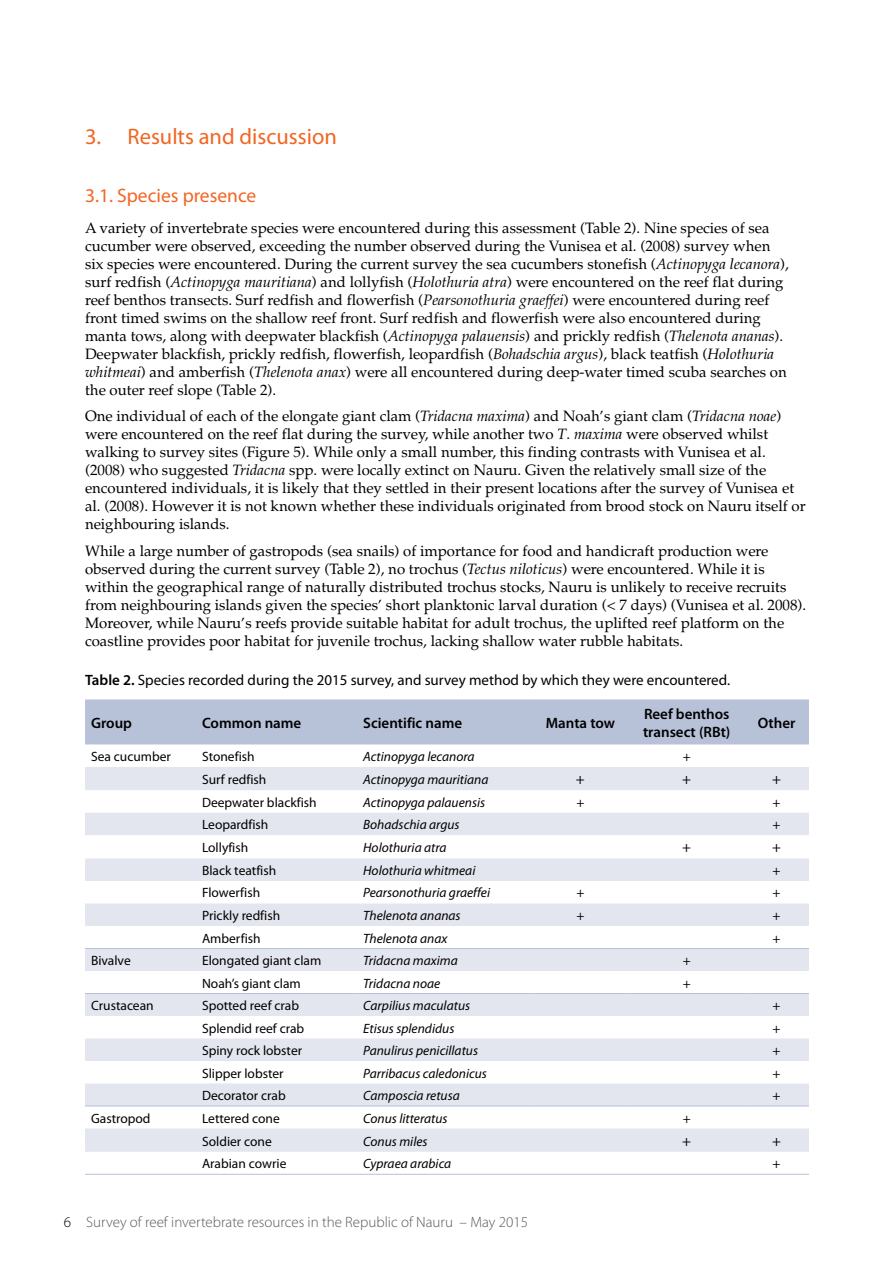
<style>
.page{position:relative;width:893px;height:1263px;background:#fff}
.page>*{position:absolute;margin:0;border:0;box-sizing:border-box;transform-origin:0 0}
.t1{font:22.5px "Myriad Pro";color:#f26522}
.t2{font:19.5px "Myriad Pro";color:#f26522}
.t3{font:15px/18px "Palatino";color:#000}
.t4{font:15px "Myriad Pro";color:#000}
.t5{font:600 15px/18px "Myriad Pro";color:#000}
.t6{font:300 15px "Myriad Pro";color:#58595b}
.t7{font:italic 13.5px "Myriad Pro";color:#000}
.t8{font:13.5px "Myriad Pro";color:#000}
.s1{font-style:italic}
.s2{font-weight:600}
.s3{color:#000}
</style>
<div class="page">
<div style="left:85px;top:699px;width:724px;height:45px;background:#b7c1d8"></div>
<svg style="left:85px;top:767px;width:724px;height:385px;fill:#e3e6ef"></svg>
<hr style="left:85px;top:1174px;width:111px;height:1px;background:#b7c1d8">
<hr style="left:196px;top:1174px;width:161px;height:1px;background:#b7c1d8">
<hr style="left:357px;top:1174px;width:174px;height:1px;background:#b7c1d8">
<hr style="left:531px;top:1174px;width:98px;height:1px;background:#b7c1d8">
<hr style="left:629px;top:1174px;width:115px;height:1px;background:#b7c1d8">
<hr style="left:744px;top:1174px;width:65px;height:1px;background:#b7c1d8">
<hr style="left:85px;top:948px;width:111px;height:1px;background:#b7c1d8">
<hr style="left:196px;top:948px;width:161px;height:1px;background:#b7c1d8">
<hr style="left:357px;top:948px;width:174px;height:1px;background:#b7c1d8">
<hr style="left:531px;top:948px;width:98px;height:1px;background:#b7c1d8">
<hr style="left:629px;top:948px;width:115px;height:1px;background:#b7c1d8">
<hr style="left:744px;top:948px;width:65px;height:1px;background:#b7c1d8">
<hr style="left:85px;top:993px;width:111px;height:1px;background:#b7c1d8">
<hr style="left:196px;top:993px;width:161px;height:1px;background:#b7c1d8">
<hr style="left:357px;top:993px;width:174px;height:1px;background:#b7c1d8">
<hr style="left:531px;top:993px;width:98px;height:1px;background:#b7c1d8">
<hr style="left:629px;top:993px;width:115px;height:1px;background:#b7c1d8">
<hr style="left:744px;top:993px;width:65px;height:1px;background:#b7c1d8">
<hr style="left:85px;top:1106px;width:111px;height:1px;background:#b7c1d8">
<hr style="left:196px;top:1106px;width:161px;height:1px;background:#b7c1d8">
<hr style="left:357px;top:1106px;width:174px;height:1px;background:#b7c1d8">
<hr style="left:531px;top:1106px;width:98px;height:1px;background:#b7c1d8">
<hr style="left:629px;top:1106px;width:115px;height:1px;background:#b7c1d8">
<hr style="left:744px;top:1106px;width:65px;height:1px;background:#b7c1d8">
<h1 class="t1" style="left:85px;top:123px;width:253px">3. Results and discussion</h1>
<h2 class="t2" style="left:85px;top:183px;width:173px">3.1. Species presence</h2>
<p class="t3" style="left:85px;top:219px;width:705px">A variety of invertebrate species were encountered during this assessment (Table 2). Nine species of sea cucumber were observed, exceeding the number observed during the Vunisea et al. (2008) survey when six species were encountered. During the current survey the sea cucumbers stonefish (<span class="s1">Actinopyga lecanora</span>), surf redfish (<span class="s1">Actinopyga mauritiana</span>) and lollyfish (<span class="s1">Holothuria atra</span>) were encountered on the reef flat during reef benthos transects. Surf redfish and flowerfish (<span class="s1">Pearsonothuria graeffei</span>) were encountered during reef front timed swims on the shallow reef front. Surf redfish and flowerfish were also encountered during manta tows, along with deepwater blackfish (<span class="s1">Actinopyga palauensis</span>) and prickly redfish (<span class="s1">Thelenota ananas</span>).<br>Deepwater blackfish, prickly redfish, flowerfish, leopardfish (<span class="s1">Bohadschia argus</span>), black teatfish (<span class="s1">Holothuria whitmeai</span>) and amberfish (<span class="s1">Thelenota anax</span>) were all encountered during deep-water timed scuba searches on the outer reef slope (Table 2).</p>
<p class="t3" style="left:85px;top:407px;width:722px">One individual of each of the elongate giant clam (<span class="s1">Tridacna maxima</span>) and Noah’s giant clam (<span class="s1">Tridacna noae</span>) were encountered on the reef flat during the survey, while another two <span class="s1">T</span>. <span class="s1">maxima</span> were observed whilst walking to survey sites (Figure 5). While only a small number, this finding contrasts with Vunisea et al. (2008) who suggested <span class="s1">Tridacna</span> spp. were locally extinct on Nauru. Given the relatively small size of the encountered individuals, it is likely that they settled in their present locations after the survey of Vunisea et al. (2008). However it is not known whether these individuals originated from brood stock on Nauru itself or neighbouring islands.</p>
<p class="t3" style="left:85px;top:542px;width:723px">While a large number of gastropods (sea snails) of importance for food and handicraft production were observed during the current survey (Table 2), no trochus (<span class="s1">Tectus niloticus</span>) were encountered. While it is within the geographical range of naturally distributed trochus stocks, Nauru is unlikely to receive recruits from neighbouring islands given the species’ short planktonic larval duration (&lt; 7 days) (Vunisea et al. 2008).<br>Moreover, while Nauru’s reefs provide suitable habitat for adult trochus, the uplifted reef platform on the coastline provides poor habitat for juvenile trochus, lacking shallow water rubble habitats.</p>
<p class="t4" style="left:85px;top:671px;width:647px"><span class="s2">Table 2.</span> Species recorded during the 2015 survey, and survey method by which they were encountered.</p>
<p class="t5" style="left:91px;top:713px;width:43px">Group</p>
<p class="t5" style="left:202px;top:713px;width:101px">Common name</p>
<p class="t5" style="left:363px;top:713px;width:100px">Scientific name</p>
<p class="t5" style="left:546px;top:713px;width:71px">Manta tow</p>
<p class="t5" style="left:643px;top:704px;width:89px">Reef benthos transect (RBt)</p>
<p class="t5" style="left:758px;top:713px;width:39px">Other</p>
<p class="t8" style="left:91px;top:748px;width:81px">Sea cucumber</p>
<p class="t8" style="left:202px;top:748px;width:54px">Stonefish</p>
<p class="t7" style="left:363px;top:748px;width:113px">Actinopyga lecanora</p>
<p class="t8" style="left:683px;top:748px;width:10px">+</p>
<p class="t8" style="left:202px;top:771px;width:66px">Surf redfish</p>
<p class="t7" style="left:363px;top:771px;width:127px">Actinopyga mauritiana</p>
<p class="t4" style="left:576px;top:770px;width:10px">+</p>
<p class="t4" style="left:682px;top:770px;width:10px">+</p>
<p class="t4" style="left:772px;top:770px;width:10px">+</p>
<p class="t8" style="left:202px;top:794px;width:116px">Deepwater blackfish</p>
<p class="t7" style="left:363px;top:794px;width:124px">Actinopyga palauensis</p>
<p class="t8" style="left:576px;top:794px;width:10px">+</p>
<p class="t8" style="left:772px;top:794px;width:10px">+</p>
<p class="t8" style="left:202px;top:816px;width:68px">Leopardfish</p>
<p class="t7" style="left:363px;top:816px;width:98px">Bohadschia argus</p>
<p class="t8" style="left:772px;top:816px;width:10px">+</p>
<p class="t8" style="left:202px;top:840px;width:48px">Lollyfish</p>
<p class="t7" style="left:363px;top:840px;width:85px">Holothuria atra</p>
<p class="t4" style="left:682px;top:838px;width:10px">+</p>
<p class="t4" style="left:772px;top:838px;width:10px">+</p>
<p class="t8" style="left:202px;top:862px;width:76px">Black teatfish</p>
<p class="t7" style="left:363px;top:862px;width:114px">Holothuria whitmeai</p>
<p class="t8" style="left:772px;top:862px;width:10px">+</p>
<p class="t8" style="left:202px;top:885px;width:60px">Flowerfish</p>
<p class="t7" style="left:363px;top:885px;width:128px">Pearsonothuria graeffei</p>
<p class="t8" style="left:576px;top:885px;width:10px">+</p>
<p class="t8" style="left:772px;top:885px;width:10px">+</p>
<p class="t8" style="left:202px;top:907px;width:80px">Prickly redfish</p>
<p class="t7" style="left:363px;top:907px;width:99px">Thelenota ananas</p>
<p class="t8" style="left:576px;top:907px;width:10px">+</p>
<p class="t8" style="left:772px;top:907px;width:10px">+</p>
<p class="t8" style="left:202px;top:930px;width:60px">Amberfish</p>
<p class="t7" style="left:363px;top:930px;width:86px">Thelenota anax</p>
<p class="t8" style="left:772px;top:930px;width:10px">+</p>
<p class="t8" style="left:91px;top:952px;width:41px">Bivalve</p>
<p class="t8" style="left:202px;top:952px;width:121px">Elongated giant clam</p>
<p class="t7" style="left:363px;top:952px;width:96px">Tridacna maxima</p>
<p class="t8" style="left:683px;top:952px;width:10px">+</p>
<p class="t8" style="left:202px;top:975px;width:100px">Noah’s giant clam</p>
<p class="t7" style="left:363px;top:975px;width:79px">Tridacna noae</p>
<p class="t8" style="left:683px;top:975px;width:10px">+</p>
<p class="t8" style="left:91px;top:997px;width:64px">Crustacean</p>
<p class="t8" style="left:202px;top:997px;width:99px">Spotted reef crab</p>
<p class="t7" style="left:363px;top:997px;width:108px">Carpilius maculatus</p>
<p class="t8" style="left:772px;top:997px;width:10px">+</p>
<p class="t8" style="left:202px;top:1020px;width:104px">Splendid reef crab</p>
<p class="t7" style="left:363px;top:1020px;width:93px">Etisus splendidus</p>
<p class="t8" style="left:772px;top:1020px;width:10px">+</p>
<p class="t8" style="left:202px;top:1042px;width:102px">Spiny rock lobster</p>
<p class="t7" style="left:363px;top:1042px;width:116px">Panulirus penicillatus</p>
<p class="t8" style="left:772px;top:1042px;width:10px">+</p>
<p class="t8" style="left:202px;top:1065px;width:83px">Slipper lobster</p>
<p class="t7" style="left:363px;top:1065px;width:125px">Parribacus caledonicus</p>
<p class="t8" style="left:772px;top:1065px;width:10px">+</p>
<p class="t8" style="left:202px;top:1087px;width:85px">Decorator crab</p>
<p class="t7" style="left:363px;top:1087px;width:98px">Camposcia retusa</p>
<p class="t8" style="left:772px;top:1087px;width:10px">+</p>
<p class="t8" style="left:91px;top:1110px;width:61px">Gastropod</p>
<p class="t8" style="left:202px;top:1110px;width:79px">Lettered cone</p>
<p class="t7" style="left:363px;top:1110px;width:86px">Conus litteratus</p>
<p class="t8" style="left:683px;top:1110px;width:10px">+</p>
<p class="t8" style="left:202px;top:1133px;width:71px">Soldier cone</p>
<p class="t7" style="left:363px;top:1133px;width:66px">Conus miles</p>
<p class="t4" style="left:682px;top:1131px;width:10px">+</p>
<p class="t4" style="left:772px;top:1131px;width:10px">+</p>
<p class="t8" style="left:202px;top:1155px;width:86px">Arabian cowrie</p>
<p class="t7" style="left:363px;top:1155px;width:90px">Cypraea arabica</p>
<p class="t8" style="left:772px;top:1155px;width:10px">+</p>
<p class="t6" style="left:64px;top:1213px;width:466px"><span class="s3">6</span> Survey of reef invertebrate resources in the Republic of Nauru – May 2015</p>
</div>
